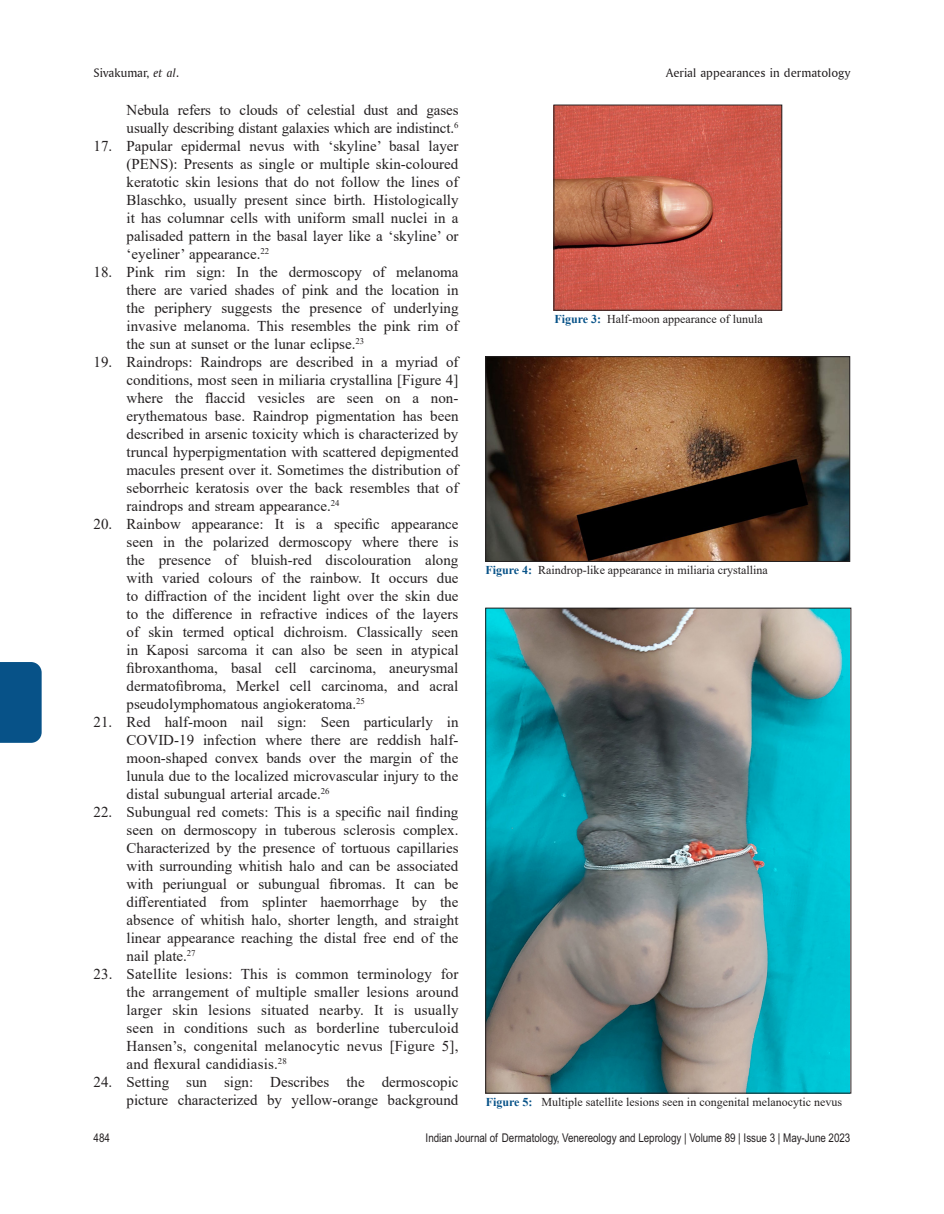
<style>
.page{position:relative;width:944px;height:1214px;background:#fff}
.page>*{position:absolute;margin:0;border:0;box-sizing:border-box;transform-origin:0 0}
.t1{font:15px/18px "Times New Roman";color:#231f20;text-align:justify}
.t2{font:12.75px "Amerigo BT Roman A";color:#231f20}
.Fig_caption{font:12px "Times New Roman";color:#231f20}
.t3{font:12px "Arial Narrow MT Std";color:#231f20}
.s1{font-family:"Amerigo BT Italic A"}
.s2{font-weight:700;color:#075288}
</style>
<div class="page">
<img style="left:555px;top:107px;width:225px;height:201px">
<img style="left:487px;top:358px;width:361px;height:201px">
<div style="left:485px;top:356px;width:365px;height:205px;border:1px solid #231f20"></div>
<img style="left:487px;top:610px;width:362px;height:481px">
<div style="left:0;top:662px;width:42px;height:81px;background:#075288"></div>
<p class="t2" style="left:94px;top:65px;width:87px">Sivakumar, <span class="s1">et al</span>.</p>
<p class="t2" style="left:666px;top:65px;width:186px">Aerial appearances in dermatology</p>
<p class="t1" style="left:127px;top:101px;width:333px">Nebula refers to clouds of celestial dust and gases usually describing distant galaxies which are indistinct.<sup>6</sup></p>
<p class="t1" style="left:127px;top:137px;width:333px;text-indent:-33px">17. Papular epidermal nevus with ‘skyline’ basal layer (PENS): Presents as single or multiple skin-coloured keratotic skin lesions that do not follow the lines of Blaschko, usually present since birth. Histologically it has columnar cells with uniform small nuclei in a palisaded pattern in the basal layer like a ‘skyline’ or ‘eyeliner’ appearance.<sup>22</sup></p>
<p class="t1" style="left:127px;top:263px;width:333px;text-indent:-33px">18. Pink rim sign: In the dermoscopy of melanoma there are varied shades of pink and the location in the periphery suggests the presence of underlying invasive melanoma. This resembles the pink rim of the sun at sunset or the lunar eclipse.<sup>23</sup></p>
<p class="t1" style="left:127px;top:353px;width:333px;text-indent:-33px">19. Raindrops: Raindrops are described in a myriad of conditions, most seen in miliaria crystallina [Figure 4] where the flaccid vesicles are seen on a non&shy;erythematous base. Raindrop pigmentation has been described in arsenic toxicity which is characterized by truncal hyperpigmentation with scattered depigmented macules present over it. Sometimes the distribution of seborrheic keratosis over the back resembles that of raindrops and stream appearance.<sup>24</sup></p>
<p class="t1" style="left:127px;top:515px;width:333px;text-indent:-33px">20. Rainbow appearance: It is a specific appearance seen in the polarized dermoscopy where there is the presence of bluish-red discolouration along with varied colours of the rainbow. It occurs due to diffraction of the incident light over the skin due to the difference in refractive indices of the layers of skin termed optical dichroism. Classically seen in Kaposi sarcoma it can also be seen in atypical fibroxanthoma, basal cell carcinoma, aneurysmal dermatofibroma, Merkel cell carcinoma, and acral pseudolymphomatous angiokeratoma.<sup>25</sup></p>
<p class="t1" style="left:127px;top:713px;width:333px;text-indent:-33px">21. Red half-moon nail sign: Seen particularly in COVID-19 infection where there are reddish half&shy;moon-shaped convex bands over the margin of the lunula due to the localized microvascular injury to the distal subungual arterial arcade.<sup>26</sup></p>
<p class="t1" style="left:127px;top:803px;width:333px;text-indent:-33px">22. Subungual red comets: This is a specific nail finding seen on dermoscopy in tuberous sclerosis complex.<br>Characterized by the presence of tortuous capillaries with surrounding whitish halo and can be associated with periungual or subungual fibromas. It can be differentiated from splinter haemorrhage by the absence of whitish halo, shorter length, and straight linear appearance reaching the distal free end of the nail plate.<sup>27</sup></p>
<p class="t1" style="left:127px;top:965px;width:333px;text-indent:-33px">23. Satellite lesions: This is common terminology for the arrangement of multiple smaller lesions around larger skin lesions situated nearby. It is usually seen in conditions such as borderline tuberculoid Hansen’s, congenital melanocytic nevus [Figure 5],</p>
<p class="t1" style="left:127px;top:1055px;width:162px">and flexural candidiasis.<sup>28</sup></p>
<p class="t1" style="left:94px;top:1073px;width:366px;text-align:right">24. Setting sun sign: Describes the dermoscopic picture characterized by yellow-orange background</p>
<p class="Fig_caption" style="left:554px;top:310px;width:210px"><span class="s2">Figure 3:</span> Half-moon appearance of lunula</p>
<p class="Fig_caption" style="left:485px;top:562px;width:284px"><span class="s2">Figure 4:</span> Raindrop-like appearance in miliaria crystallina</p>
<p class="Fig_caption" style="left:486px;top:1093px;width:358px"><span class="s2">Figure 5:</span> Multiple satellite lesions seen in congenital melanocytic nevus</p>
<p class="t3" style="left:94px;top:1130px;width:18px">484</p>
<p class="t3" style="left:425px;top:1130px;width:426px">Indian Journal of Dermatology, Venereology and Leprology | Volume 89 | Issue 3 | May-June 2023</p>
</div>
